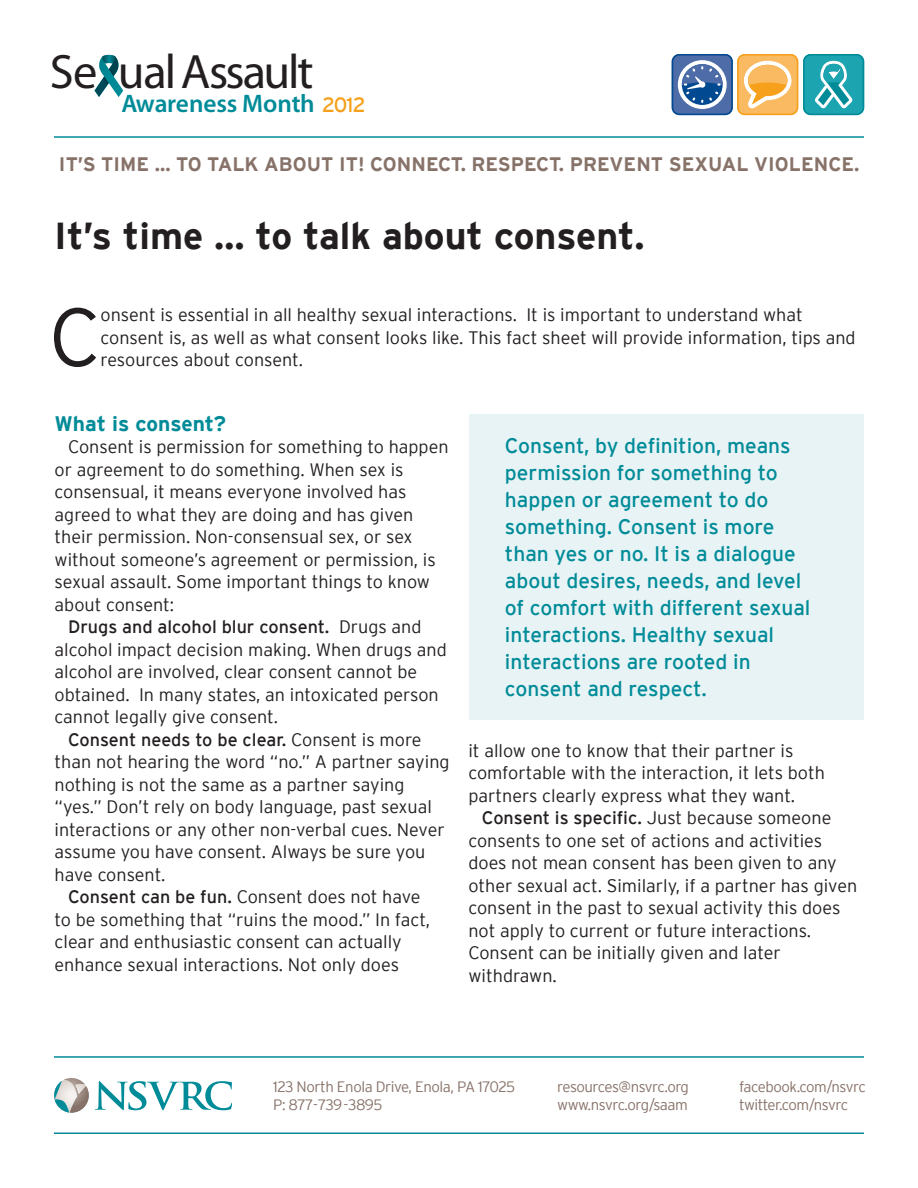
<style>
.page{position:relative;width:918px;height:1188px;background:#fff}
.page>*{position:absolute;margin:0;border:0;box-sizing:border-box;transform-origin:0 0}
.t1{font:300 82.35px "Interstate";color:#231f20}
.t2{font:48.45px "Myriad Pro";letter-spacing:-.04em;color:#231f20}
.t3{font:700 37.5px "Interstate";color:#231f20}
.t4{font:600 25.35px "Myriad Pro";letter-spacing:-.005em;color:#008b98}
.t5{font:21px/27px "Interstate";color:#008b98}
.t6{font:700 21px "Interstate";color:#008b98}
.t7{font:700 19.5px "Interstate";letter-spacing:.005em;color:#877269}
.t8{font:300 18px/22.5px "Interstate";color:#231f20}
.t9{font:300 15px/18px "Interstate";letter-spacing:-.03em;color:#877269}
.s1{font-family:"Interstate";font-weight:400;font-size:20.55px;color:#f6a01b}
.s2{font-weight:400}
</style>
<div class="page">
<svg style="left:672px;top:54px;width:192px;height:61px"></svg>
<svg style="left:94px;top:55px;width:29px;height:42px"></svg>
<hr style="left:54px;top:136px;width:810px;height:2px;background:#008b98">
<hr style="left:54px;top:1056px;width:810px;height:2px;background:#008b98">
<hr style="left:54px;top:1132px;width:810px;height:2px;background:#008b98">
<svg style="left:95px;top:1081px;width:137px;height:29px"></svg>
<svg style="left:54px;top:1080px;width:10px;height:31px"></svg>
<img style="left:64px;top:1078px;width:25px;height:35px">
<div style="left:469px;top:414px;width:395px;height:306px;background:#e8f3f5"></div>
<h2 class="t2" style="left:50px;top:42px;width:265px">Se ual Assault</h2>
<h3 class="t4" style="left:121px;top:87px;width:246px">Awareness Month <span class="s1">2012</span></h3>
<p class="t7" style="left:59px;top:153px;width:802px">IT’S TIME … TO TALK ABOUT IT! CONNECT. RESPECT. PREVENT SEXUAL VIOLENCE.</p>
<p class="t3" style="left:54px;top:215px;width:592px">It’s time … to talk about consent.</p>
<h2 class="t1" style="left:49px;top:291px;width:53px">C</h2>
<h2 class="t8" style="left:101px;top:303px;width:757px">onsent is essential in all healthy sexual interactions. It is important to understand what consent is, as well as what consent looks like. This fact sheet will provide information, tips and resources about consent.</h2>
<p class="t6" style="left:55px;top:412px;width:173px">What is consent?</p>
<p class="t8" style="left:55px;top:436px;width:396px;text-indent:14px">Consent is permission for something to happen or agreement to do something. When sex is consensual, it means everyone involved has agreed to what they are doing and has given their permission. Non-consensual sex, or sex without someone’s agreement or permission, is sexual assault. Some important things to know about consent:</p>
<p class="t8" style="left:55px;top:616px;width:394px;text-indent:14px"><span class="s2">Drugs and alcohol blur consent.</span> Drugs and alcohol impact decision making. When drugs and alcohol are involved, clear consent cannot be obtained. In many states, an intoxicated person cannot legally give consent.</p>
<p class="t8" style="left:55px;top:728px;width:397px;text-indent:14px"><span class="s2">Consent needs to be clear.</span> Consent is more than not hearing the word “no.” A partner saying nothing is not the same as a partner saying “yes.” Don’t rely on body language, past sexual interactions or any other non-verbal cues. Never assume you have consent. Always be sure you have consent.</p>
<p class="t8" style="left:55px;top:886px;width:377px;text-indent:14px"><span class="s2">Consent can be fun.</span> Consent does not have to be something that “ruins the mood.” In fact, clear and enthusiastic consent can actually enhance sexual interactions. Not only does</p>
<p class="t5" style="left:505px;top:432px;width:307px">Consent, by definition, means permission for something to happen or agreement to do something. Consent is more than yes or no. It is a dialogue about desires, needs, and level of comfort with different sexual interactions. Healthy sexual interactions are rooted in consent and respect.</p>
<p class="t8" style="left:468px;top:739px;width:358px">it allow one to know that their partner is comfortable with the interaction, it lets both partners clearly express what they want.</p>
<p class="t8" style="left:468px;top:807px;width:390px;text-indent:14px"><span class="s2">Consent is specific.</span> Just because someone consents to one set of actions and activities does not mean consent has been given to any other sexual act. Similarly, if a partner has given consent in the past to sexual activity this does not apply to current or future interactions.<br>Consent can be initially given and later withdrawn.</p>
<p class="t9" style="left:273px;top:1078px;width:244px">123 North Enola Drive, Enola, PA 17025<br>P: 877-739-3895</p>
<p class="t9" style="left:557px;top:1078px;width:133px">resources@nsvrc.org www.nsvrc.org/saam</p>
<p class="t9" style="left:739px;top:1078px;width:128px">facebook.com/nsvrc twitter.com/nsvrc</p>
</div>
